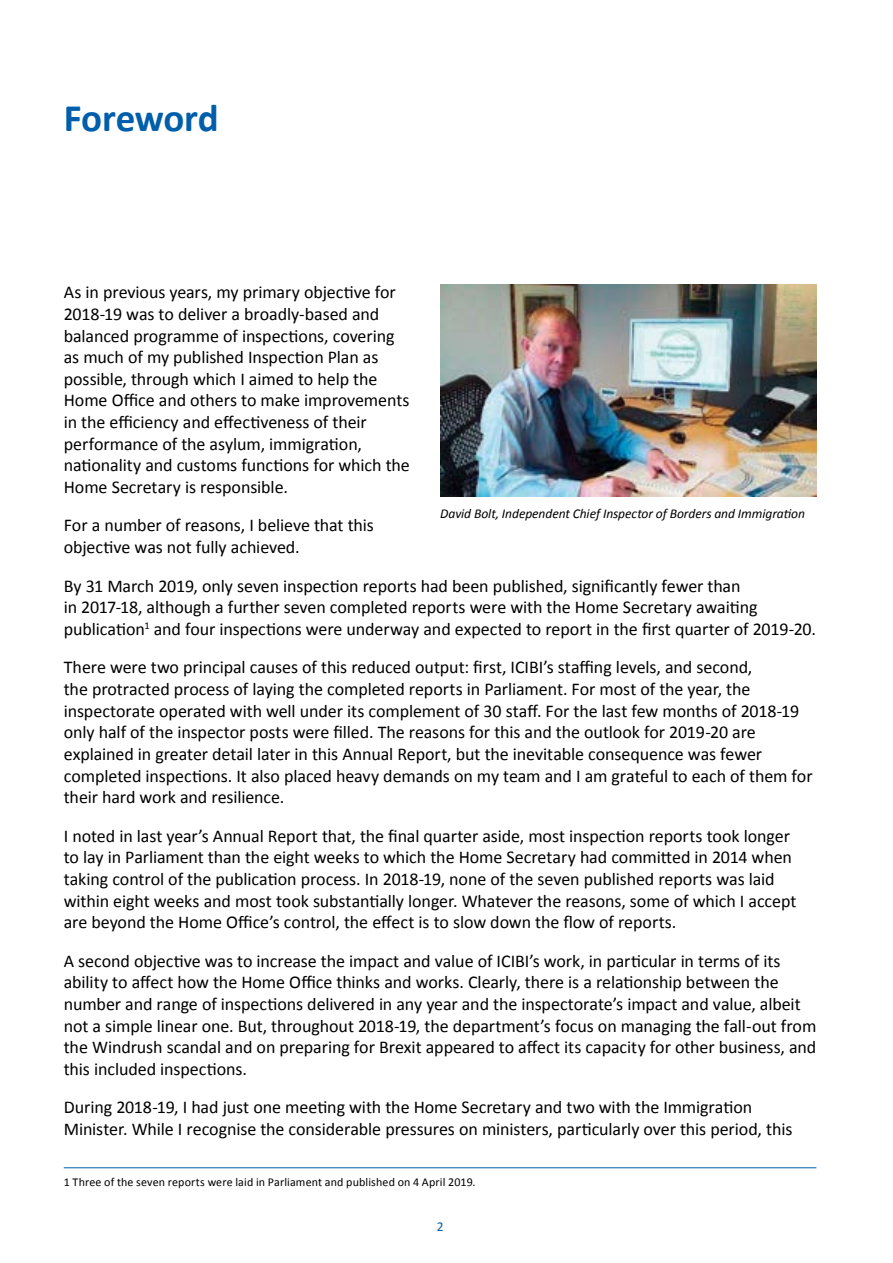
<style>
.page{position:relative;width:893px;height:1263px;background:#fff}
.page>*{position:absolute;margin:0;border:0;box-sizing:border-box;transform-origin:0 0}
.H1_Section_Title{font:700 39px "Calibri";letter-spacing:-.005em;color:#005eaa}
.Full_out_Body_Text{font:18px/21.6px "Calibri";letter-spacing:-.005em;color:#000}
.t1{font:italic 13.5px "Calibri";letter-spacing:-.005em;color:#000}
.t2{font:13.5px "Calibri";color:#005eaa}
.Footnotes{font:12px "Calibri";letter-spacing:.01em;color:#000}
</style>
<div class="page">
<hr style="left:64px;top:1167px;width:752px;height:1px;background:#005eaa">
<img style="left:440px;top:285px;width:376px;height:211px">
<h1 class="H1_Section_Title" style="left:64px;top:93px;width:157px">Foreword</h1>
<p class="Full_out_Body_Text" style="left:64px;top:282px;width:348px">As in previous years, my primary objective for 2018-19 was to deliver a broadly-based and balanced programme of inspections, covering as much of my published Inspection Plan as possible, through which I aimed to help the Home Office and others to make improvements in the efficiency and effectiveness of their performance of the asylum, immigration, nationality and customs functions for which the Home Secretary is responsible.</p>
<p class="Full_out_Body_Text" style="left:64px;top:515px;width:312px">For a number of reasons, I believe that this objective was not fully achieved.</p>
<p class="Full_out_Body_Text" style="left:64px;top:575px;width:754px">By 31 March 2019, only seven inspection reports had been published, significantly fewer than<br>in 2017‑18, although a further seven completed reports were with the Home Secretary awaiting publication<sup>1</sup> and four inspections were underway and expected to report in the first quarter of 2019-20.</p>
<p class="Full_out_Body_Text" style="left:64px;top:657px;width:750px">There were two principal causes of this reduced output: first, ICIBI’s staffing levels, and second,<br>the protracted process of laying the completed reports in Parliament. For most of the year, the inspectorate operated with well under its complement of 30 staff. For the last few months of 2018‑19 only half of the inspector posts were filled. The reasons for this and the outlook for 2019-20 are explained in greater detail later in this Annual Report, but the inevitable consequence was fewer completed inspections. It also placed heavy demands on my team and I am grateful to each of them for their hard work and resilience.</p>
<p class="Full_out_Body_Text" style="left:64px;top:825px;width:734px">I noted in last year’s Annual Report that, the final quarter aside, most inspection reports took longer to lay in Parliament than the eight weeks to which the Home Secretary had committed in 2014 when taking control of the publication process. In 2018-19, none of the seven published reports was laid within eight weeks and most took substantially longer. Whatever the reasons, some of which I accept are beyond the Home Office’s control, the effect is to slow down the flow of reports.</p>
<p class="Full_out_Body_Text" style="left:64px;top:950px;width:754px">A second objective was to increase the impact and value of ICIBI’s work, in particular in terms of its ability to affect how the Home Office thinks and works. Clearly, there is a relationship between the number and range of inspections delivered in any year and the inspectorate’s impact and value, albeit not a simple linear one. But, throughout 2018-19, the department’s focus on managing the fall-out from the Windrush scandal and on preparing for Brexit appeared to affect its capacity for other business, and this included inspections.</p>
<p class="Full_out_Body_Text" style="left:64px;top:1097px;width:730px">During 2018-19, I had just one meeting with the Home Secretary and two with the Immigration<br>Minister. While I recognise the considerable pressures on ministers, particularly over this period, this</p>
<p class="t1" style="left:440px;top:505px;width:366px">David Bolt, Independent Chief Inspector of Borders and Immigration</p>
<p class="Footnotes" style="left:64px;top:1175px;width:413px">1 Three of the seven reports were laid in Parliament and published on 4 April 2019.</p>
<p class="t2" style="left:437px;top:1217px;width:8px">2</p>
</div>
